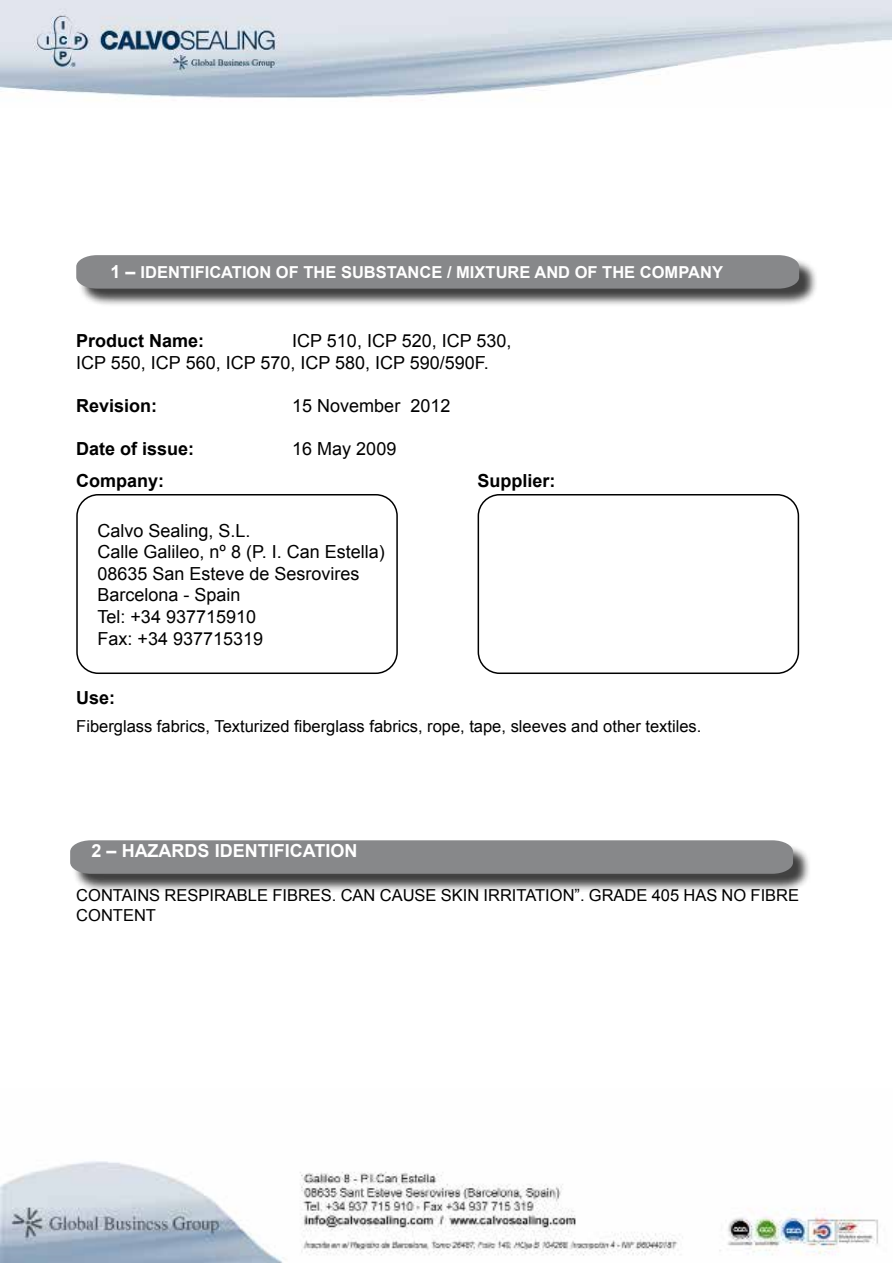
<style>
.page{position:relative;width:893px;height:1263px;background:#fff}
.page>*{position:absolute;margin:0;border:0;box-sizing:border-box;transform-origin:0 0}
.t1{font:18px/21.6px "Arial";color:#000}
.t2{font:700 18px "Arial";color:#000}
.t3{font:700 18px "Arial";color:#fff}
.t4{font:16.5px/19.8px "Arial";color:#000}
.t5{font:700 16.5px "Arial";color:#fff}
.s1{font-size:18px}
</style>
<div class="page">
<img style="left:0;top:0;width:892px;height:98px">
<div style="left:79px;top:257px;width:739px;height:51px;background:#000;opacity:.75"></div>
<div style="left:76px;top:255px;width:723px;height:34px;background:#87888a"></div>
<div style="left:72px;top:843px;width:740px;height:49px;background:#000;opacity:.75"></div>
<div style="left:70px;top:840px;width:723px;height:34px;background:#87888a"></div>
<img style="left:0;top:1161px;width:879px;height:102px">
<div style="left:76px;top:494px;width:322px;height:180px;border:2px solid #000;border-radius:21px"></div>
<div style="left:478px;top:494px;width:321px;height:180px;border:2px solid #000;border-radius:21px"></div>
<p class="t5" style="left:111px;top:261px;width:614px"><span class="s1">1 –</span> IDENTIFICATION OF THE SUBSTANCE / MIXTURE AND OF THE COMPANY</p>
<p class="t1" style="left:76px;top:330px;width:437px;text-indent:216px">ICP 510, ICP 520, ICP 530,<br>ICP 550, ICP 560, ICP 570, ICP 580, ICP 590/590F.</p>
<p class="t2" style="left:76px;top:393px;width:83px">Revision:</p>
<p class="t1" style="left:292px;top:395px;width:160px">15 November 2012</p>
<p class="t2" style="left:76px;top:437px;width:120px">Date of issue:</p>
<p class="t1" style="left:292px;top:438px;width:106px">16 May 2009</p>
<p class="t2" style="left:76px;top:329px;width:130px">Product Name:</p>
<p class="t2" style="left:76px;top:469px;width:90px">Company:</p>
<p class="t2" style="left:478px;top:469px;width:80px">Supplier:</p>
<p class="t1" style="left:97px;top:520px;width:289px">Calvo Sealing, S.L.<br>Calle Galileo, nº 8 (P. I. Can Estella)<br>08635 San Esteve de Sesrovires<br>Barcelona - Spain<br>Tel: +34 937715910<br>Fax: +34 937715319</p>
<p class="t2" style="left:76px;top:685px;width:41px">Use:</p>
<p class="t4" style="left:76px;top:716px;width:627px">Fiberglass fabrics, Texturized fiberglass fabrics, rope, tape, sleeves and other textiles.</p>
<p class="t3" style="left:92px;top:839px;width:267px">2 – HAZARDS IDENTIFICATION</p>
<p class="t4" style="left:76px;top:886px;width:724px">CONTAINS RESPIRABLE FIBRES. CAN CAUSE SKIN IRRITATION”. GRADE 405 HAS NO FIBRE<br>CONTENT</p>
</div>
